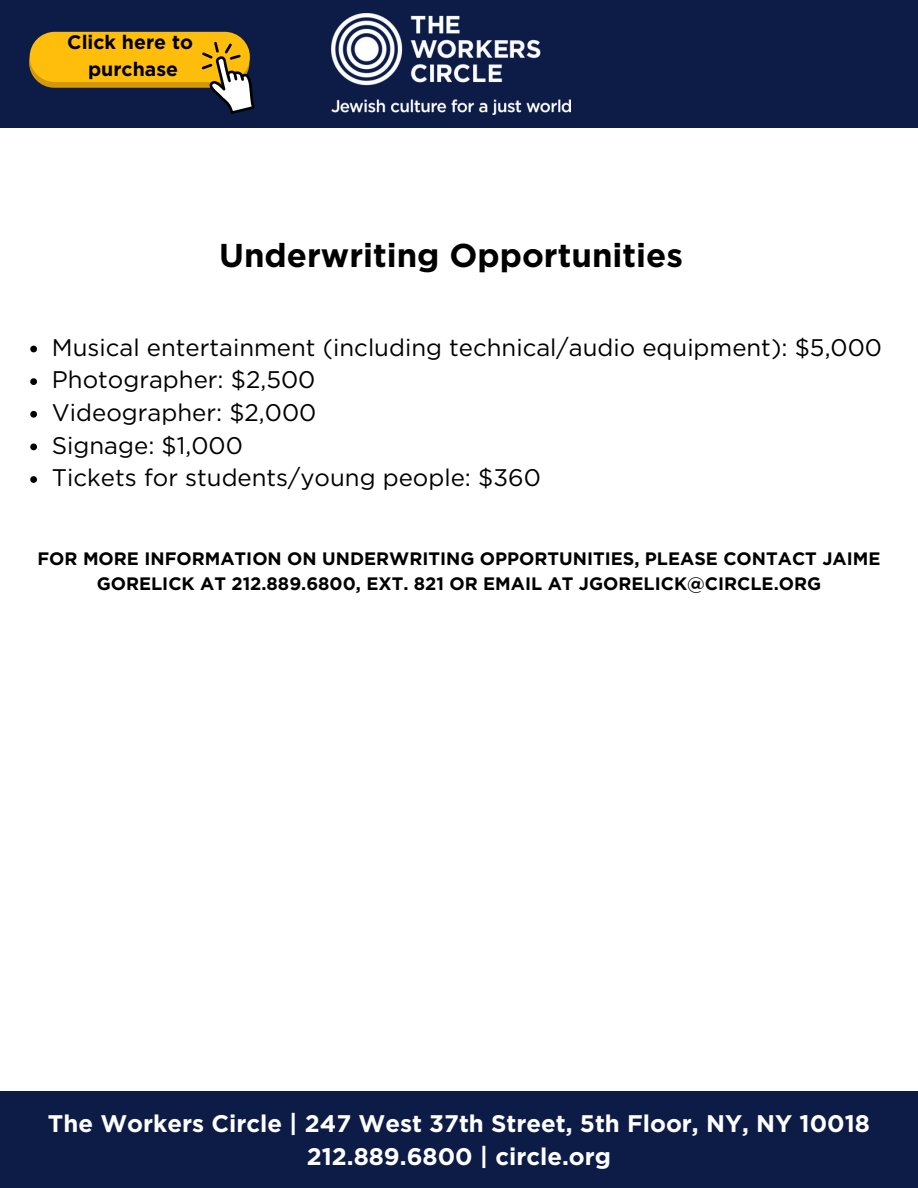
<style>
.page{position:relative;width:918px;height:1188px;background:#fff}
.page>*{position:absolute;margin:0;border:0;box-sizing:border-box;transform-origin:0 0}
.t1{font:700 33px "Gotham";color:#000}
.t2{font:24px "Gotham";color:#000}
.t3{font:700 24px/32.7px "Gotham";color:#fff;text-align:center}
.t4{font:700 19.5px "Gotham";color:#000}
.t5{font:700 18px/24.8px "Gotham";color:#000;text-align:center}
</style>
<div class="page">
<div style="left:0;top:0;width:918px;height:128px;background:#0c1c47"></div>
<img style="left:332px;top:14px;width:238px;height:100px">
<div style="left:0;top:1092px;width:918px;height:96px;background:#0c1c47"></div>
<svg style="left:30px;top:346px;width:7px;height:6px"></svg>
<svg style="left:30px;top:378px;width:7px;height:7px"></svg>
<svg style="left:30px;top:411px;width:7px;height:7px"></svg>
<svg style="left:30px;top:444px;width:7px;height:6px"></svg>
<svg style="left:30px;top:476px;width:7px;height:7px"></svg>
<div style="left:29px;top:38px;width:220px;height:50px;background:#d39909;border-radius:25px"></div>
<div style="left:30px;top:32px;width:220px;height:50px;background:#ffbe0b;border-radius:25px"></div>
<svg style="left:202px;top:42px;width:52px;height:72px"></svg>
<p class="t4" style="left:67px;top:30px;width:127px">Click here to</p>
<p class="t4" style="left:88px;top:57px;width:92px">purchase</p>
<p class="t1" style="left:219px;top:235px;width:465px">Underwriting Opportunities</p>
<p class="t2" style="left:52px;top:333px;width:832px">Musical entertainment (including technical/audio equipment): $5,000</p>
<p class="t2" style="left:52px;top:365px;width:265px">Photographer: $2,500</p>
<h1 class="t2" style="left:52px;top:398px;width:266px">Videographer: $2,000</h1>
<p class="t2" style="left:52px;top:431px;width:192px">Signage: $1,000</p>
<p class="t2" style="left:52px;top:463px;width:490px">Tickets for students/young people: $360</p>
<p class="t5" style="left:37px;top:547px;width:844px">FOR MORE INFORMATION ON UNDERWRITING OPPORTUNITIES, PLEASE CONTACT JAIME<br>GORELICK AT 212.889.6800, EXT. 821 OR EMAIL AT JGORELICK@CIRCLE.ORG</p>
<p class="t3" style="left:48px;top:1107px;width:823px">The Workers Circle | 247 West 37th Street, 5th Floor, NY, NY 10018<br>212.889.6800 | circle.org</p>
</div>
